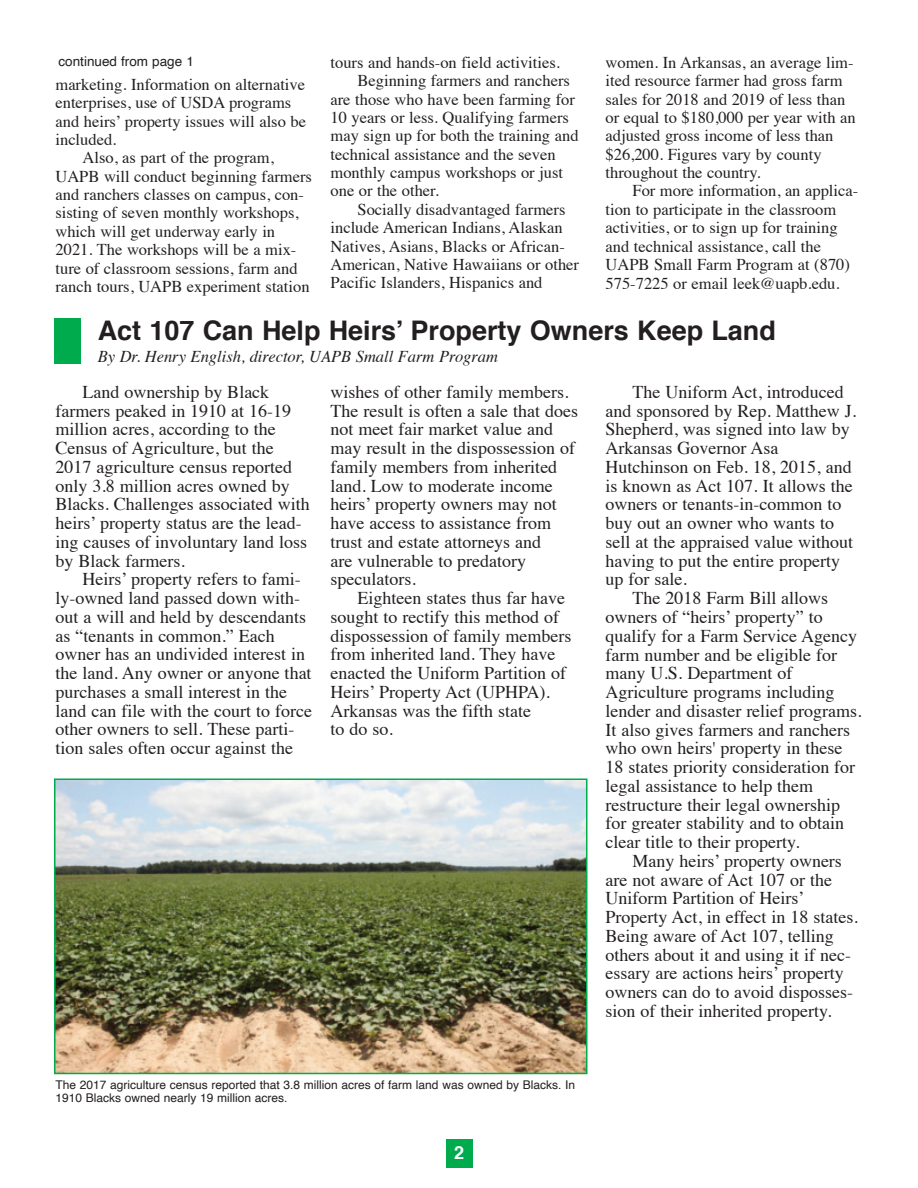
<style>
.page{position:relative;width:918px;height:1188px;background:#fff}
.page>*{position:absolute;margin:0;border:0;box-sizing:border-box;transform-origin:0 0}
.t1{font:700 27px "Helvetica";color:#231f20}
.t2{font:18px/18.8px "Times";color:#231f20}
.t3{font:700 18px "Helvetica";color:#fff}
.t4{font:16.5px/18.3px "Times";color:#231f20}
.t5{font:italic 16.5px "Times";color:#231f20}
.t6{font:13.5px "Helvetica";color:#231f20}
.t7{font:12px/13px "Helvetica";color:#231f20}
</style>
<div class="page">
<div style="left:54px;top:318px;width:27px;height:46px;background:#00ab4d"></div>
<div style="left:446px;top:1139px;width:26px;height:29px;background:#00ab4d"></div>
<img style="left:57px;top:781px;width:527px;height:290px">
<div style="left:54px;top:778px;width:533px;height:296px;border:2px solid #00ab4d"></div>
<p class="t6" style="left:59px;top:55px;width:137px">continued from page 1</p>
<p class="t4" style="left:56px;top:77px;width:251px">marketing. Information on alternative</p>
<p class="t4" style="left:56px;top:95px;width:237px">enterprises, use of USDA programs</p>
<p class="t4" style="left:56px;top:113px;width:252px">and heirs’ property issues will also be</p>
<p class="t4" style="left:56px;top:132px;width:62px">included.</p>
<p class="t4" style="left:83px;top:150px;width:193px">Also, as part of the program,</p>
<p class="t4" style="left:56px;top:168px;width:258px">UAPB will conduct beginning farmers</p>
<p class="t4" style="left:56px;top:187px;width:250px">and ranchers classes on campus, con-</p>
<p class="t4" style="left:56px;top:205px;width:245px">sisting of seven monthly workshops,</p>
<p class="t4" style="left:56px;top:224px;width:221px">which will get underway early in</p>
<p class="t4" style="left:56px;top:242px;width:242px">2021. The workshops will be a mix-</p>
<p class="t4" style="left:56px;top:260px;width:244px">ture of classroom sessions, farm and</p>
<p class="t4" style="left:56px;top:279px;width:256px">ranch tours, UAPB experiment station</p>
<p class="t4" style="left:331px;top:55px;width:231px">tours and hands-on field activities.</p>
<p class="t4" style="left:358px;top:73px;width:214px">Beginning farmers and ranchers</p>
<p class="t4" style="left:331px;top:91px;width:246px">are those who have been farming for</p>
<p class="t4" style="left:331px;top:110px;width:240px">10 years or less. Qualifying farmers</p>
<p class="t4" style="left:331px;top:128px;width:250px">may sign up for both the training and</p>
<p class="t4" style="left:331px;top:146px;width:227px">technical assistance and the seven</p>
<p class="t4" style="left:331px;top:165px;width:234px">monthly campus workshops or just</p>
<p class="t4" style="left:331px;top:183px;width:110px">one or the other.</p>
<p class="t4" style="left:358px;top:202px;width:209px">Socially disadvantaged farmers</p>
<p class="t4" style="left:331px;top:220px;width:234px">include American Indians, Alaskan</p>
<p class="t4" style="left:331px;top:238px;width:236px">Natives, Asians, Blacks or African-</p>
<p class="t4" style="left:331px;top:257px;width:250px">American, Native Hawaiians or other</p>
<p class="t4" style="left:331px;top:275px;width:214px">Pacific Islanders, Hispanics and</p>
<p class="t4" style="left:606px;top:55px;width:252px">women. In Arkansas, an average lim&shy;ited resource farmer had gross farm sales for 2018 and 2019 of less than or equal to $180,000 per year with an adjusted gross income of less than $26,200. Figures vary by county throughout the country.</p>
<p class="t4" style="left:606px;top:183px;width:254px;text-indent:27px">For more information, an applica&shy;tion to participate in the classroom activities, or to sign up for training and technical assistance, call the UAPB Small Farm Program at (870)<br>575-7225 or email leek@uapb.edu.</p>
<h1 class="t1" style="left:98px;top:319px;width:680px">Act 107 Can Help Heirs’ Property Owners Keep Land</h1>
<p class="t5" style="left:98px;top:350px;width:402px">By Dr. Henry English, director, UAPB Small Farm Program</p>
<p class="t2" style="left:56px;top:384px;width:256px;text-indent:27px">Land ownership by Black farmers peaked in 1910 at 16-19 million acres, according to the<br>Census of Agriculture, but the<br>2017 agriculture census reported only 3.8 million acres owned by<br>Blacks. Challenges associated with heirs’ property status are the lead&shy;ing causes of involuntary land loss by Black farmers.</p>
<p class="t2" style="left:56px;top:572px;width:258px;text-indent:27px">Heirs’ property refers to fami&shy;ly-owned land passed down with&shy;out a will and held by descendants as “tenants in common.” Each owner has an undivided interest in the land. Any owner or anyone that purchases a small interest in the land can file with the court to force other owners to sell. These parti&shy;tion sales often occur against the</p>
<p class="t2" style="left:331px;top:384px;width:249px">wishes of other family members.<br>The result is often a sale that does not meet fair market value and may result in the dispossession of family members from inherited land. Low to moderate income heirs’ property owners may not have access to assistance from trust and estate attorneys and<br>are vulnerable to predatory speculators.</p>
<p class="t2" style="left:331px;top:590px;width:242px;text-indent:27px">Eighteen states thus far have sought to rectify this method of dispossession of family members from inherited land. They have enacted the Uniform Partition of<br>Heirs’ Property Act (UPHPA).<br>Arkansas was the fifth state<br>to do so.</p>
<p class="t7" style="left:56px;top:1079px;width:521px">The 2017 agriculture census reported that 3.8 million acres of farm land was owned by Blacks. In<br>1910 Blacks owned nearly 19 million acres.</p>
<p class="t3" style="left:454px;top:1145px;width:12px">2</p>
<p class="t2" style="left:633px;top:384px;width:213px">The Uniform Act, introduced</p>
<p class="t2" style="left:606px;top:403px;width:252px">and sponsored by Rep. Matthew J.</p>
<p class="t2" style="left:606px;top:422px;width:246px">Shepherd, was signed into law by</p>
<p class="t2" style="left:606px;top:440px;width:174px">Arkansas Governor Asa</p>
<p class="t2" style="left:606px;top:459px;width:248px">Hutchinson on Feb. 18, 2015, and</p>
<p class="t2" style="left:606px;top:478px;width:249px">is known as Act 107. It allows the</p>
<p class="t2" style="left:606px;top:497px;width:237px">owners or tenants-in-common to</p>
<p class="t2" style="left:606px;top:515px;width:230px">buy out an owner who wants to</p>
<p class="t2" style="left:606px;top:534px;width:249px">sell at the appraised value without</p>
<p class="t2" style="left:606px;top:553px;width:236px">having to put the entire property</p>
<p class="t2" style="left:606px;top:572px;width:83px">up for sale.</p>
<p class="t2" style="left:633px;top:590px;width:197px">The 2018 Farm Bill allows</p>
<p class="t2" style="left:606px;top:609px;width:219px">owners of “heirs’ property” to</p>
<p class="t2" style="left:606px;top:628px;width:253px">qualify for a Farm Service Agency</p>
<p class="t2" style="left:606px;top:647px;width:233px">farm number and be eligible for</p>
<p class="t2" style="left:606px;top:665px;width:188px">many U.S. Department of</p>
<p class="t2" style="left:606px;top:684px;width:230px">Agriculture programs including</p>
<p class="t2" style="left:606px;top:703px;width:258px">lender and disaster relief programs.</p>
<p class="t2" style="left:606px;top:722px;width:246px">It also gives farmers and ranchers</p>
<p class="t2" style="left:606px;top:740px;width:238px">who own heirs' property in these</p>
<p class="t2" style="left:606px;top:759px;width:251px">18 states priority consideration for</p>
<p class="t2" style="left:606px;top:778px;width:209px">legal assistance to help them</p>
<p class="t2" style="left:606px;top:797px;width:236px">restructure their legal ownership</p>
<p class="t2" style="left:606px;top:815px;width:240px">for greater stability and to obtain</p>
<p class="t2" style="left:606px;top:834px;width:196px">clear title to their property.</p>
<p class="t2" style="left:633px;top:853px;width:211px">Many heirs’ property owners</p>
<p class="t2" style="left:606px;top:872px;width:228px">are not aware of Act 107 or the</p>
<p class="t2" style="left:606px;top:890px;width:200px">Uniform Partition of Heirs’</p>
<p class="t2" style="left:606px;top:909px;width:254px">Property Act, in effect in 18 states.</p>
<p class="t2" style="left:606px;top:928px;width:230px">Being aware of Act 107, telling</p>
<p class="t2" style="left:606px;top:947px;width:247px">others about it and using it if nec-</p>
<p class="t2" style="left:606px;top:965px;width:240px">essary are actions heirs’ property</p>
<p class="t2" style="left:606px;top:984px;width:249px">owners can do to avoid disposses-</p>
<p class="t2" style="left:606px;top:1003px;width:228px">sion of their inherited property.</p>
</div>
